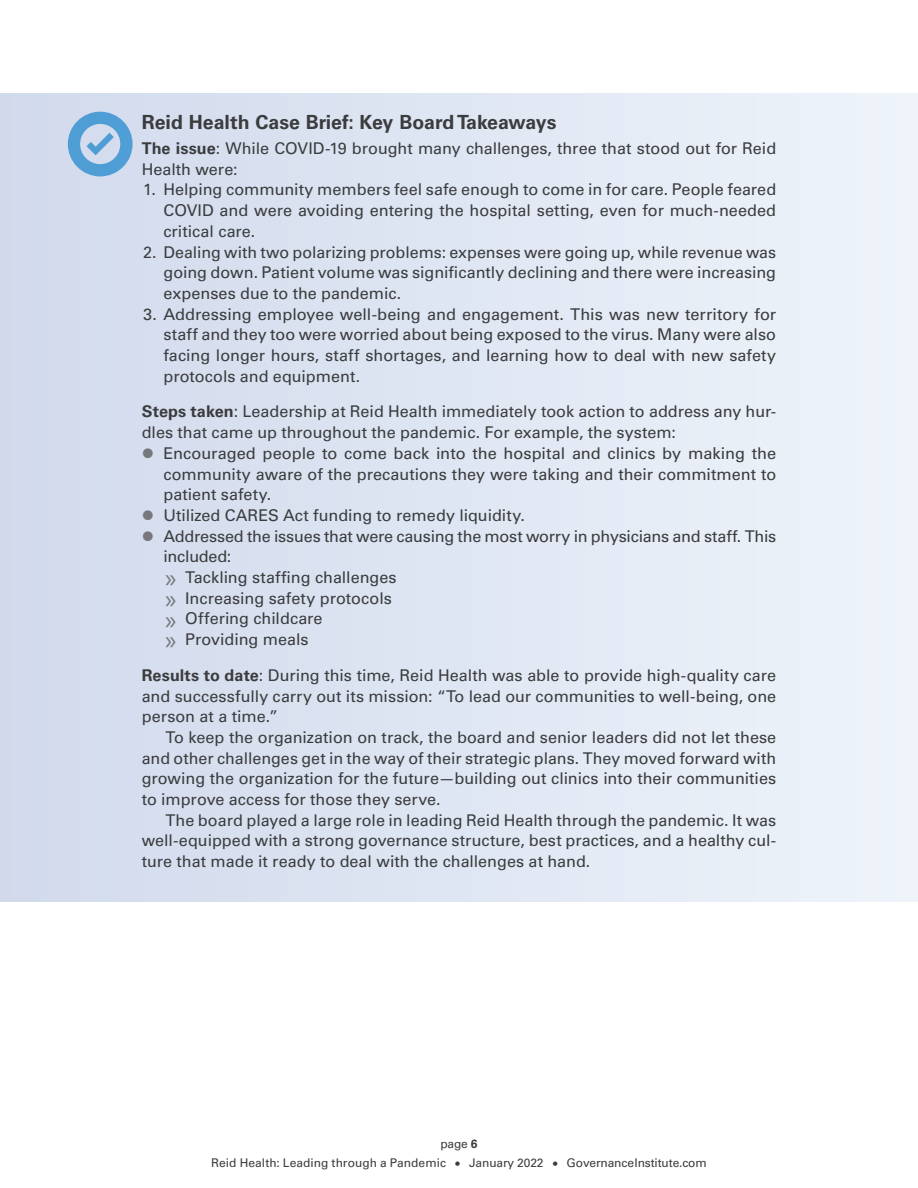
<style>
.page{position:relative;width:918px;height:1188px;background:#fff}
.page>*{position:absolute;margin:0;border:0;box-sizing:border-box;transform-origin:0 0}
.sidebar-title{font:700 19.5px "Univers LT Std";color:#3b3c3e}
.body{font:16.2px/20.7px "Univers LT Std";color:#3b3c3e;text-align:justify}
.sidebar-body_after_b{font:16.2px/20.7px "Univers LT Std";letter-spacing:-.005em;color:#3b3c3e}
.sidebar-no-indent{font:16.2px/20.7px "Univers LT Std";letter-spacing:-.005em;color:#3b3c3e}
.t1{font:12px/19.5px "Univers LT Std";letter-spacing:-.01em;color:#3b3c3e;text-align:center}
.s1{font-weight:700}
.s2{font-size:27px;color:#76787b}
.s3{font-family:"Myriad Pro";font-size:27px;color:#76787b}
</style>
<div class="page">
<div style="left:0;top:94px;width:918px;height:808px;background:linear-gradient(to right,#d1d9ec,#eef4fa)"></div>
<svg style="left:68px;top:112px;width:65px;height:64px;background:#8cbae0"></svg>
<p class="sidebar-title" style="left:142px;top:111px;width:416px">Reid Health Case Brief: Key Board Takeaways</p>
<p class="sidebar-no-indent" style="left:142px;top:138px;width:636px"><span class="s1">The issue</span>: While COVID-19 brought many challenges, three that stood out for Reid<br>Health were:</p>
<p class="body" style="left:164px;top:179px;width:614px;text-indent:-20px">1. Helping community members feel safe enough to come in for care. People feared COVID and were avoiding entering the hospital setting, even for much-needed critical care.</p>
<p class="body" style="left:164px;top:242px;width:614px;text-indent:-20px">2. Dealing with two polarizing problems: expenses were going up, while revenue was going down. Patient volume was significantly declining and there were increasing expenses due to the pandemic.</p>
<p class="body" style="left:164px;top:304px;width:614px;text-indent:-20px">3. Addressing employee well-being and engagement. This was new territory for staff and they too were worried about being exposed to the virus. Many were also facing longer hours, staff shortages, and learning how to deal with new safety protocols and equipment.</p>
<p class="sidebar-body_after_b" style="left:142px;top:401px;width:636px"><span class="s1">Steps taken</span>: Leadership at Reid Health immediately took action to address any hur&shy;dles that came up throughout the pandemic. For example, the system:</p>
<p class="body" style="left:164px;top:443px;width:614px;text-indent:-20px"><span class="s2">•</span> Encouraged people to come back into the hospital and clinics by making the community aware of the precautions they were taking and their commitment to patient safety.</p>
<p class="body" style="left:143px;top:505px;width:383px"><span class="s2">•</span> Utilized CARES Act funding to remedy liquidity.</p>
<p class="body" style="left:164px;top:526px;width:614px;text-indent:-20px"><span class="s2">•</span> Addressed the issues that were causing the most worry in physicians and staff. This included:</p>
<p class="body" style="left:165px;top:567px;width:233px"><span class="s3">»</span> Tackling staffing challenges</p>
<p class="body" style="left:165px;top:588px;width:229px"><span class="s3">»</span> Increasing safety protocols</p>
<p class="body" style="left:165px;top:608px;width:159px"><span class="s3">»</span> Offering childcare</p>
<p class="body" style="left:165px;top:629px;width:145px"><span class="s3">»</span> Providing meals</p>
<p class="sidebar-body_after_b" style="left:142px;top:665px;width:636px;text-align:justify"><span class="s1">Results to date</span>: During this time, Reid Health was able to provide high-quality care and successfully carry out its mission: “To lead our communities to well-being, one person at a time.”</p>
<p class="body" style="left:142px;top:727px;width:636px;text-indent:24px">To keep the organization on track, the board and senior leaders did not let these and other challenges get in the way of their strategic plans. They moved forward with growing the organization for the future—building out clinics into their communities to improve access for those they serve.</p>
<p class="body" style="left:142px;top:810px;width:636px;text-indent:24px">The board played a large role in leading Reid Health through the pandemic. It was well-equipped with a strong governance structure, best practices, and a healthy cul&shy;ture that made it ready to deal with the challenges at hand.</p>
<p class="t1" style="left:211px;top:1134px;width:497px">page <span class="s1">6<br></span>Reid Health: Leading through a Pandemic • January 2022 • GovernanceInstitute.com</p>
</div>
